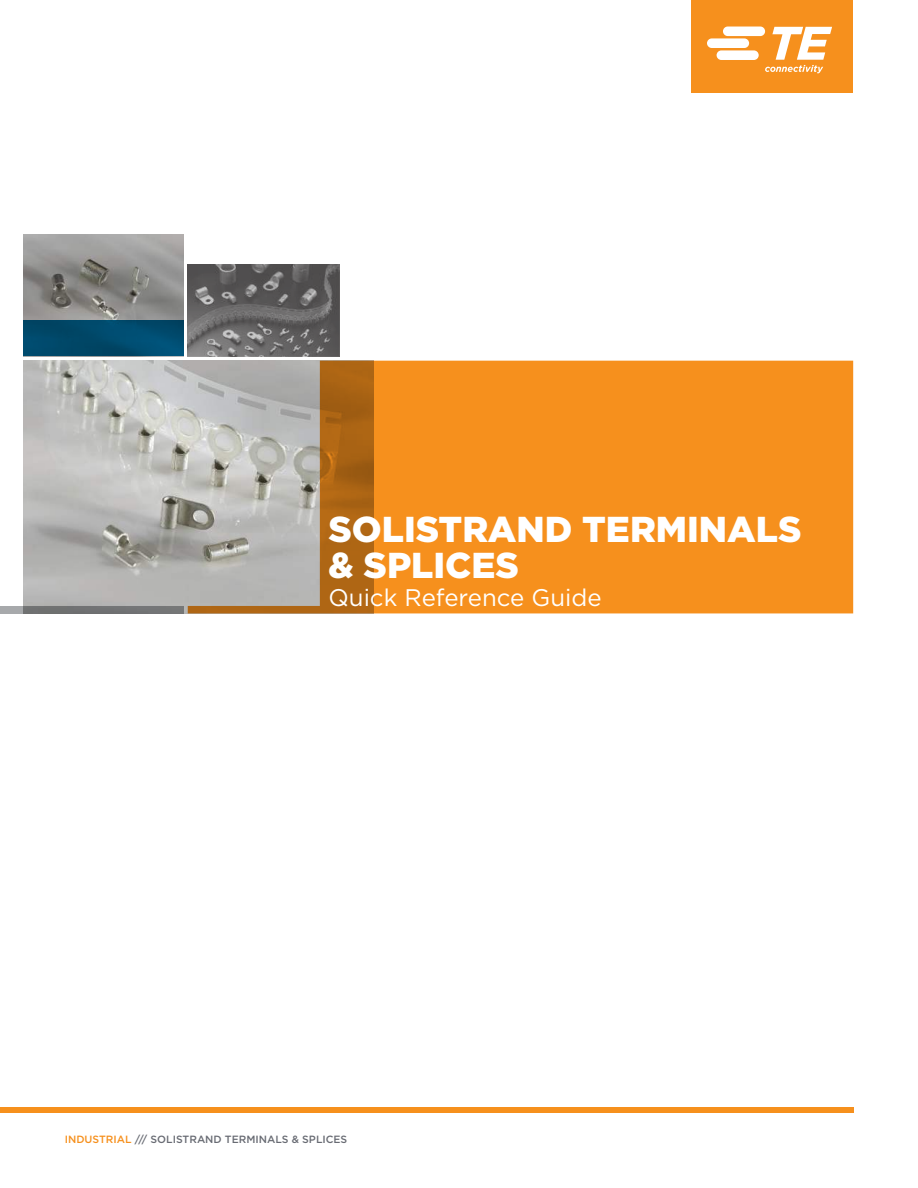
<style>
.page{position:relative;width:918px;height:1188px;background:#fff}
.page>*{position:absolute;margin:0;border:0;box-sizing:border-box;transform-origin:0 0}
.t1{font:900 36px/36px "Gotham";color:#fff}
.t2{font:24px "Gotham";color:#fff}
.t3{font:500 10.5px "Gotham";color:#686b73}
.s1{color:#f6901d}
</style>
<div class="page">
<img style="left:23px;top:361px;width:165px;height:252px">
<img style="left:23px;top:234px;width:161px;height:87px">
<img style="left:188px;top:264px;width:151px;height:92px">
<div style="left:691px;top:0;width:162px;height:93px;background:#f6901d"></div>
<svg style="left:707px;top:27px;width:125px;height:46px"></svg>
<div style="left:0;top:1107px;width:853px;height:6px;background:#f6901d"></div>
<svg style="left:0;top:606px;width:184px;height:7px"></svg>
<svg style="left:188px;top:361px;width:665px;height:252px;background:#e39339"></svg>
<div style="left:23px;top:321px;width:161px;height:35px;background:linear-gradient(to right,#004666,#004d72)"></div>
<h1 class="t1" style="left:328px;top:513px;width:475px">SOLISTRAND TERMINALS &amp; SPLICES</h1>
<h2 class="t2" style="left:328px;top:587px;width:275px">Quick Reference Guide</h2>
<p class="t3" style="left:65px;top:1135px;width:284px"><span class="s1">INDUSTRIAL</span> /// SOLISTRAND TERMINALS &amp; SPLICES</p>
</div>
